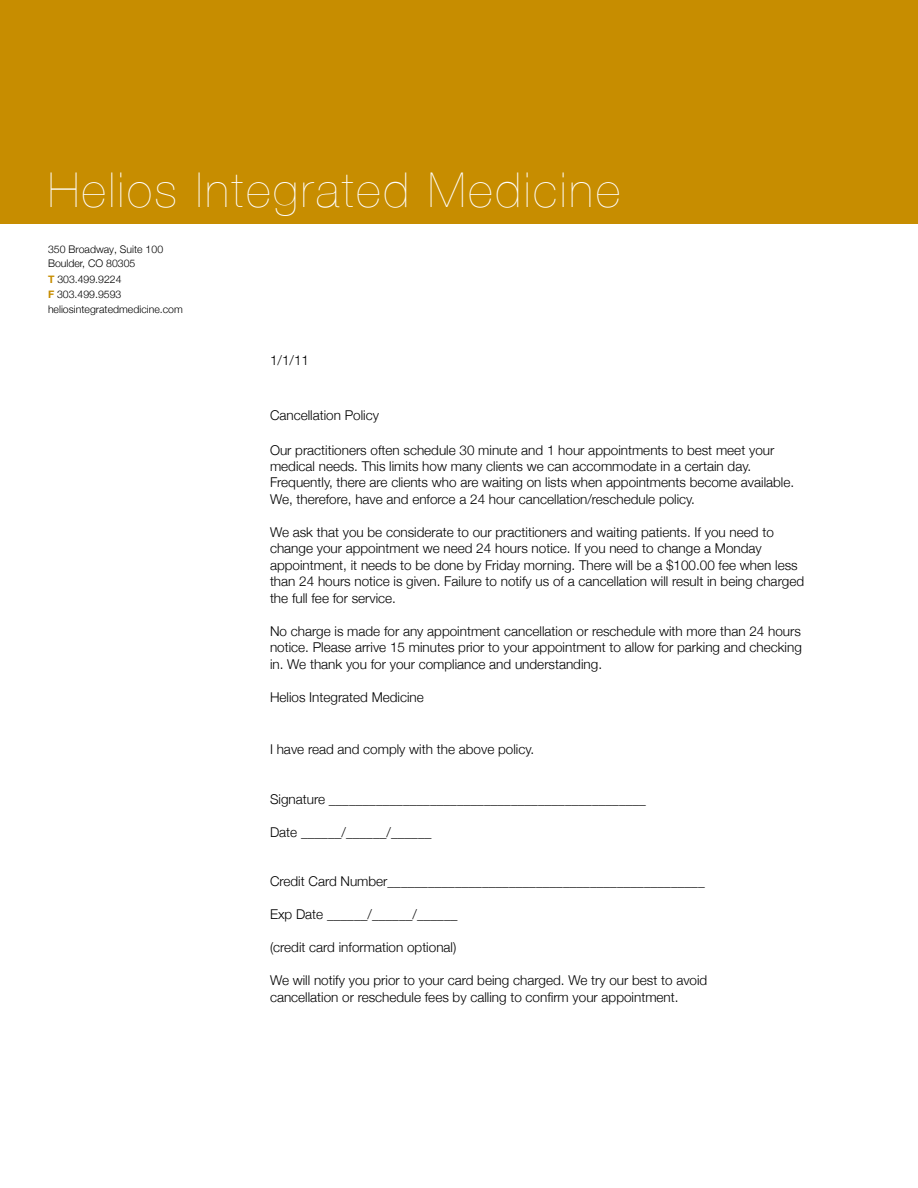
<style>
.page{position:relative;width:918px;height:1188px;background:#fff}
.page>*{position:absolute;margin:0;border:0;box-sizing:border-box;transform-origin:0 0}
.t1{font:200 48px "Helvetica Neue";letter-spacing:.06em;color:#fff}
.t2{font:300 13.5px/16.5px "Helvetica Neue";color:#000}
.t3{font:300 10.5px/15px "Helvetica Neue";color:#000}
.s1{font-weight:700;color:#c78d00}
</style>
<div class="page">
<div style="left:0;top:0;width:918px;height:224px;background:#c78d00"></div>
<h1 class="t1" style="left:48px;top:153px;width:574px">Helios Integrated Medicine</h1>
<p class="t3" style="left:48px;top:242px;width:117px;line-height:13.5px">350 Broadway, Suite 100<br>Boulder, CO 80305</p>
<p class="t3" style="left:48px;top:271px;width:136px"><span class="s1">T</span> 303.499.9224<br><span class="s1">F</span> 303.499.9593 heliosintegratedmedicine.com</p>
<p class="t2" style="left:270px;top:350px;width:41px">1/1/11</p>
<p class="t2" style="left:270px;top:406px;width:111px">Cancellation Policy</p>
<p class="t2" style="left:270px;top:440px;width:526px">Our practitioners often schedule 30 minute and 1 hour appointments to best meet your medical needs. This limits how many clients we can accommodate in a certain day.<br>Frequently, there are clients who are waiting on lists when appointments become available.<br>We, therefore, have and enforce a 24 hour cancellation/reschedule policy.</p>
<p class="t2" style="left:270px;top:523px;width:536px">We ask that you be considerate to our practitioners and waiting patients. If you need to change your appointment we need 24 hours notice. If you need to change a Monday appointment, it needs to be done by Friday morning. There will be a $100.00 fee when less than 24 hours notice is given. Failure to notify us of a cancellation will result in being charged the full fee for service.</p>
<p class="t2" style="left:270px;top:622px;width:533px;text-align:justify">No charge is made for any appointment cancellation or reschedule with more than 24 hours notice. Please arrive 15 minutes prior to your appointment to allow for parking and checking in. We thank you for your compliance and understanding.</p>
<p class="t2" style="left:270px;top:688px;width:155px">Helios Integrated Medicine</p>
<p class="t2" style="left:270px;top:740px;width:266px">I have read and comply with the above policy.</p>
<p class="t2" style="left:270px;top:790px;width:378px">Signature _______________________________________________</p>
<p class="t2" style="left:270px;top:823px;width:163px">Date ______/______/______</p>
<p class="t2" style="left:270px;top:872px;width:436px">Credit Card Number_______________________________________________</p>
<p class="t2" style="left:270px;top:905px;width:189px">Exp Date ______/______/______</p>
<p class="t2" style="left:270px;top:938px;width:188px">(credit card information optional)</p>
<p class="t2" style="left:270px;top:971px;width:439px">We will notify you prior to your card being charged. We try our best to avoid cancellation or reschedule fees by calling to confirm your appointment.</p>
</div>
